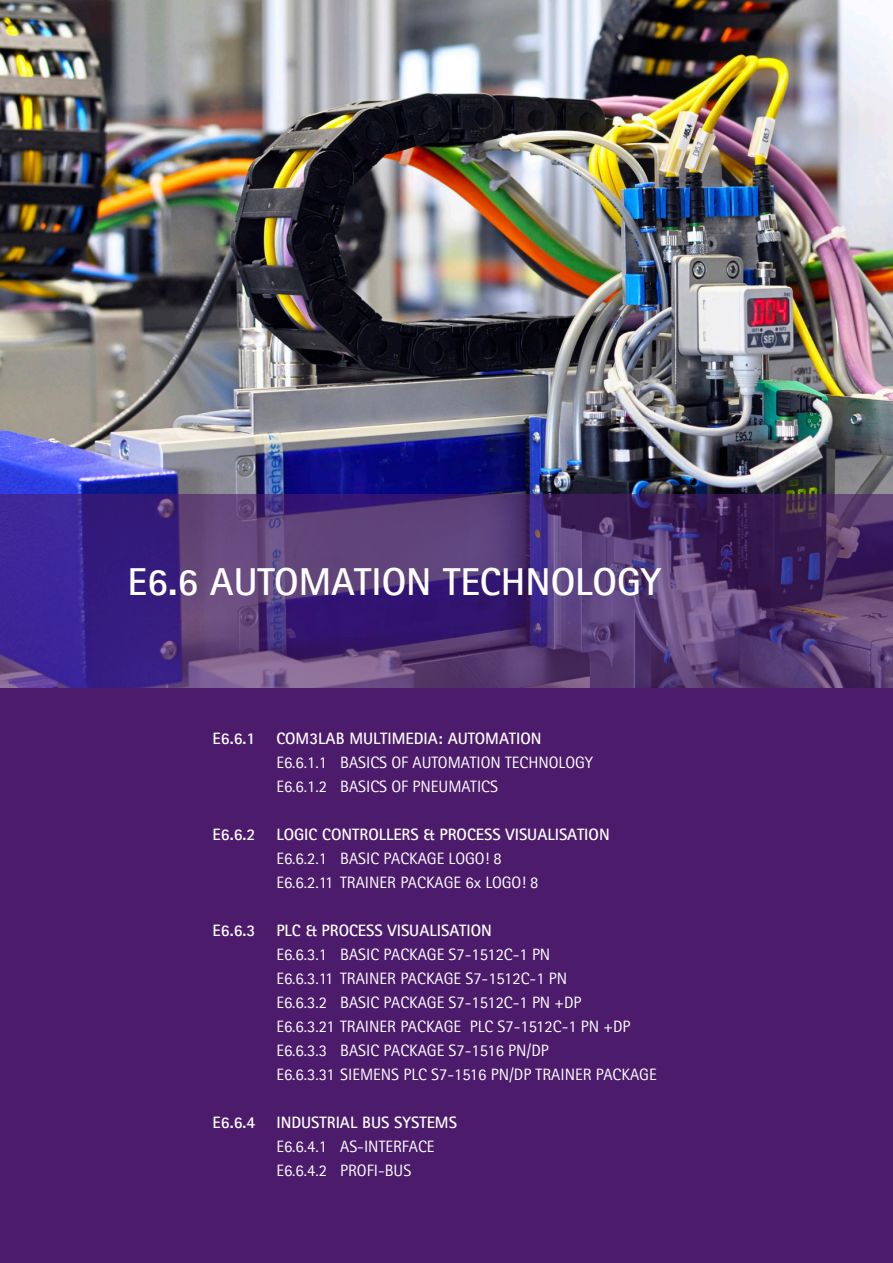
<style>
.page{position:relative;width:893px;height:1263px;background:#fff}
.page>*{position:absolute;margin:0;border:0;box-sizing:border-box;transform-origin:0 0}
.t1{font:700 39px "Agfa Rotis Sans Serif";color:#fff}
.t2{font:16.5px "Agfa Rotis Sans Serif";color:#fff}
.t3{font:700 16.5px "Agfa Rotis Sans Serif";color:#fff}
</style>
<div class="page">
<img style="left:0;top:0;width:893px;height:494px">
<div style="left:0;top:689px;width:893px;height:574px;background:#4c1b6b"></div>
<svg style="left:0;top:494px;width:893px;height:195px;background:#4e3377"></svg>
<p class="t1" style="left:128px;top:557px;width:535px">E6.6 AUTOMATION TECHNOLOGY</p>
<p class="t3" style="left:213px;top:728px;width:44px">E6.6.1</p>
<p class="t3" style="left:276px;top:728px;width:267px">COM3LAB MULTIMEDIA: AUTOMATION</p>
<p class="t2" style="left:276px;top:753px;width:318px">E6.6.1.1 BASICS OF AUTOMATION TECHNOLOGY</p>
<p class="t2" style="left:276px;top:777px;width:223px">E6.6.1.2 BASICS OF PNEUMATICS</p>
<p class="t3" style="left:213px;top:824px;width:44px">E6.6.2</p>
<p class="t3" style="left:276px;top:824px;width:335px">LOGIC CONTROLLERS &amp; PROCESS VISUALISATION</p>
<p class="t2" style="left:276px;top:849px;width:227px">E6.6.2.1 BASIC PACKAGE LOGO! 8</p>
<p class="t2" style="left:276px;top:873px;width:264px">E6.6.2.11 TRAINER PACKAGE 6x LOGO! 8</p>
<p class="t3" style="left:213px;top:920px;width:44px">E6.6.3</p>
<p class="t3" style="left:276px;top:920px;width:217px">PLC &amp; PROCESS VISUALISATION</p>
<p class="t2" style="left:276px;top:945px;width:275px">E6.6.3.1 BASIC PACKAGE S7-1512C-1 PN</p>
<p class="t2" style="left:276px;top:969px;width:292px">E6.6.3.11 TRAINER PACKAGE S7-1512C-1 PN</p>
<p class="t2" style="left:276px;top:993px;width:307px">E6.6.3.2 BASIC PACKAGE S7-1512C-1 PN +DP</p>
<p class="t2" style="left:276px;top:1017px;width:355px">E6.6.3.21 TRAINER PACKAGE PLC S7-1512C-1 PN +DP</p>
<p class="t2" style="left:276px;top:1041px;width:274px">E6.6.3.3 BASIC PACKAGE S7-1516 PN/DP</p>
<p class="t2" style="left:276px;top:1065px;width:382px">E6.6.3.31 SIEMENS PLC S7-1516 PN/DP TRAINER PACKAGE</p>
<p class="t3" style="left:213px;top:1112px;width:44px">E6.6.4</p>
<p class="t3" style="left:276px;top:1112px;width:182px">INDUSTRIAL BUS SYSTEMS</p>
<p class="t2" style="left:276px;top:1137px;width:160px">E6.6.4.1 AS-INTERFACE</p>
<p class="t2" style="left:276px;top:1161px;width:136px">E6.6.4.2 PROFI-BUS</p>
</div>
